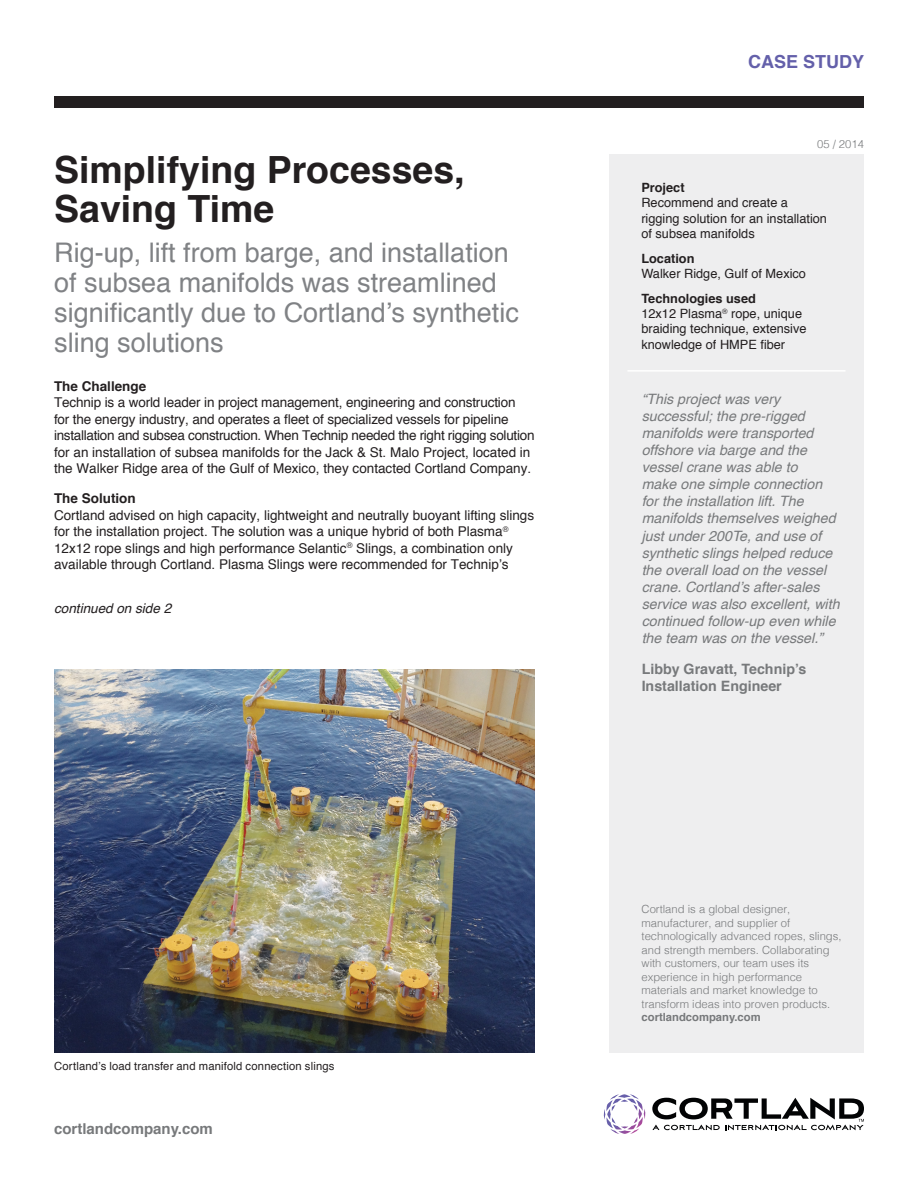
<style>
.page{position:relative;width:918px;height:1188px;background:#fff}
.page>*{position:absolute;margin:0;border:0;box-sizing:border-box;transform-origin:0 0}
.Page_Title{font:700 37.5px/39px "Helvetica";color:#231f20}
.Page_Sub_Title{font:27px/30px "Helvetica";color:#808285}
.t1{font:700 18px "Helvetica";color:#6460aa}
.t2{font:700 15px "Helvetica";color:#77797b}
.t3{font:italic 14.25px/17.1px "Helvetica";color:#77797b}
.Quote_Author{font:700 14.25px/17.1px "Helvetica";color:#77797b}
.Body_Copy{font:13.5px/16.5px "Helvetica";color:#231f20}
.Body_Copy_Bold{font:700 13.5px "Helvetica";color:#231f20}
.continuted_on{font:italic 13.5px "Helvetica";color:#231f20}
.Bar_Copy{font:12.75px/15.3px "Helvetica";color:#231f20}
.Bold_Bar_Copy{font:700 12.75px "Helvetica";color:#231f20}
.t4{font:300 11.25px/13.5px "Helvetica";color:#77797b}
.Cutline{font:11.25px "Helvetica";letter-spacing:.015em;color:#231f20}
.s1{font-weight:700}
</style>
<div class="page">
<div style="left:54px;top:97px;width:810px;height:11px;background:#231f20"></div>
<div style="left:609px;top:154px;width:255px;height:899px;background:#eeeeef"></div>
<svg style="left:604px;top:1094px;width:42px;height:36px"></svg>
<svg style="left:652px;top:1098px;width:212px;height:32px"></svg>
<img style="left:54px;top:670px;width:481px;height:382px">
<hr style="left:627px;top:370px;width:219px;height:2px;background:#fff">
<p class="Page_Title" style="left:54px;top:150px;width:412px">Simplifying Processes,<br>Saving Time</p>
<p class="Page_Sub_Title" style="left:54px;top:239px;width:466px">Rig-up, lift from barge, and installation of subsea manifolds was streamlined significantly due to Cortland’s synthetic sling solutions</p>
<p class="Body_Copy_Bold" style="left:54px;top:375px;width:94px">The Challenge</p>
<p class="Body_Copy" style="left:54px;top:395px;width:482px">Technip is a world leader in project management, engineering and construction for the energy industry, and operates a fleet of specialized vessels for pipeline installation and subsea construction. When Technip needed the right rigging solution for an installation of subsea manifolds for the Jack &amp; St. Malo Project, located in the Walker Ridge area of the Gulf of Mexico, they contacted Cortland Company.</p>
<p class="Body_Copy_Bold" style="left:54px;top:487px;width:83px">The Solution</p>
<p class="Body_Copy" style="left:54px;top:507px;width:482px">Cortland advised on high capacity, lightweight and neutrally buoyant lifting slings for the installation project. The solution was a unique hybrid of both Plasma<sup>® </sup>12x12 rope slings and high performance Selantic<sup>®</sup> Slings, a combination only available through Cortland. Plasma Slings were recommended for Technip’s</p>
<p class="continuted_on" style="left:54px;top:597px;width:119px">continued on side 2</p>
<p class="Cutline" style="left:54px;top:1058px;width:282px">Cortland’s load transfer and manifold connection slings</p>
<p class="t2" style="left:54px;top:1117px;width:160px">cortlandcompany.com</p>
<h3 class="t1" style="left:748px;top:47px;width:118px">CASE STUDY</h3>
<p class="t4" style="left:817px;top:137px;width:48px">05 / 2014</p>
<p class="Bold_Bar_Copy" style="left:641px;top:177px;width:45px">Project</p>
<p class="Bar_Copy" style="left:641px;top:196px;width:187px">Recommend and create a rigging solution for an installation of subsea manifolds</p>
<p class="Bold_Bar_Copy" style="left:641px;top:248px;width:55px">Location</p>
<p class="Bar_Copy" style="left:641px;top:266px;width:166px">Walker Ridge, Gulf of Mexico</p>
<p class="Bold_Bar_Copy" style="left:641px;top:288px;width:116px">Technologies used</p>
<p class="Bar_Copy" style="left:641px;top:306px;width:167px">12x12 Plasma<sup>®</sup> rope, unique braiding technique, extensive knowledge of HMPE fiber</p>
<p class="t3" style="left:642px;top:391px;width:199px">“This project was very successful; the pre-rigged manifolds were transported offshore via barge and the vessel crane was able to<br>make one simple connection for the installation lift. The manifolds themselves weighed just under 200Te, and use of synthetic slings helped reduce the overall load on the vessel crane. Cortland’s after-sales service was also excellent, with continued follow-up even while the team was on the vessel.”</p>
<p class="Quote_Author" style="left:642px;top:660px;width:166px">Libby Gravatt, Technip’s<br>Installation Engineer</p>
<p class="t4" style="left:642px;top:902px;width:202px">Cortland is a global designer, manufacturer, and supplier of technologically advanced ropes, slings, and strength members. Collaborating with customers, our team uses its experience in high performance materials and market knowledge to transform ideas into proven products. <span class="s1">cortlandcompany.com</span></p>
</div>
